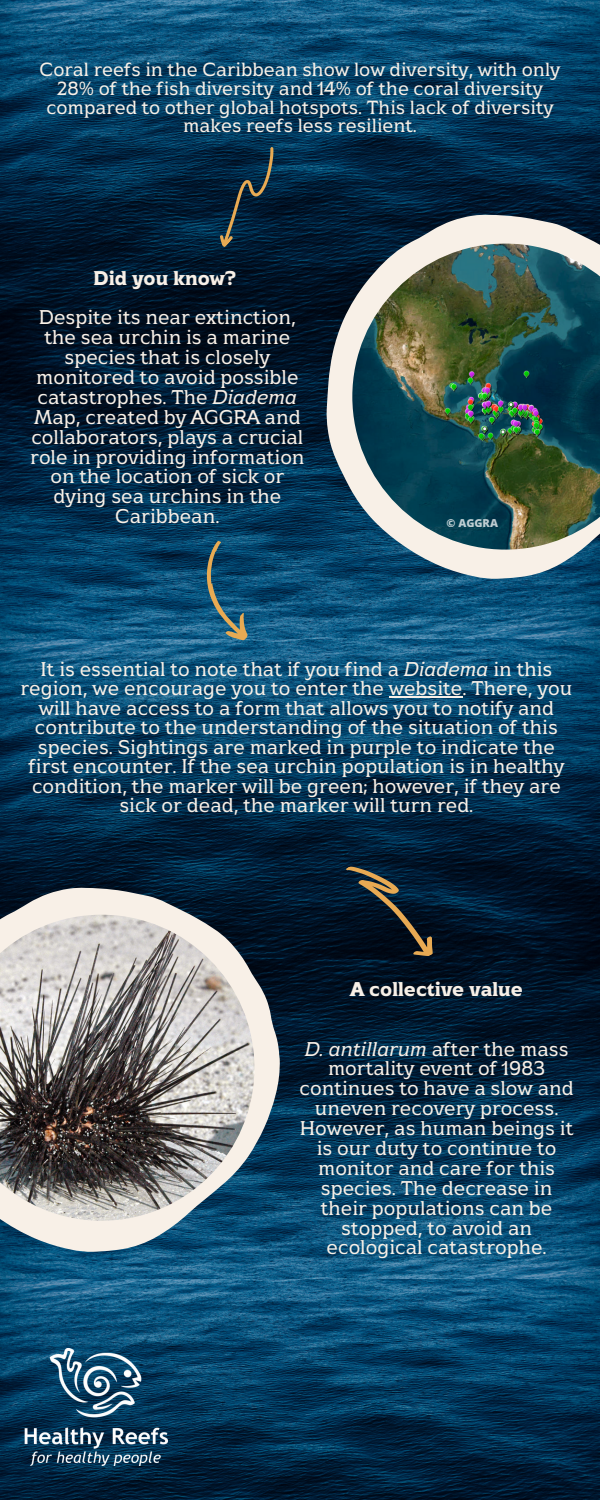
<style>
.page{position:relative;width:600px;height:1500px;background:#fff}
.page>*{position:absolute;margin:0;border:0;box-sizing:border-box;transform-origin:0 0}
.t1{font:19.9px/19.9px "Atsanee";color:#f8f0e7;text-align:center}
.t2{font:700 19.9px "Atsanee";color:#f8f0e7}
.t3{font:19px/18.8px "Atsanee";color:#f8f0e7;text-align:center}
.t4{font:800 11px "Open Sans";color:#fff}
.s1{font-style:italic}
</style>
<div class="page">
<img style="left:0;top:0;width:600px;height:1500px">
<svg style="left:326px;top:215px;width:274px;height:364px;background:#6c7f8c"></svg>
<img style="left:352px;top:244px;width:248px;height:306px">
<svg style="left:0;top:888px;width:280px;height:364px;background:#677e8c"></svg>
<img style="left:0;top:915px;width:254px;height:306px">
<hr style="left:389px;top:697px;width:73px;height:1px;background:#f8f0e7">
<svg style="left:200px;top:146px;width:96px;height:102px;background:#0b283e"></svg>
<svg style="left:193px;top:540px;width:61px;height:107px;background:#215974"></svg>
<svg style="left:346px;top:848px;width:93px;height:124px;background:#14212c"></svg>
<img style="left:24px;top:1348px;width:143px;height:118px">
<p class="t3" style="left:40px;top:61px;width:522px">Coral reefs in the Caribbean show low diversity, with only 28% of the fish diversity and 14% of the coral diversity compared to other global hotspots. This lack of diversity makes reefs less resilient.</p>
<p class="t2" style="left:94px;top:269px;width:144px">Did you know?</p>
<p class="t1" style="left:30px;top:308px;width:276px">Despite its near extinction, the sea urchin is a marine species that is closely monitored to avoid possible catastrophes. The <span class="s1">Diadema<br></span>Map, created by AGGRA and collaborators, plays a crucial role in providing information on the location of sick or dying sea urchins in the<br>Caribbean.</p>
<p class="t4" style="left:446px;top:515px;width:53px">© AGGRA</p>
<p class="t1" style="left:20px;top:660px;width:553px;line-height:19.5px">It is essential to note that if you find a <span class="s1">Diadema</span> in this region, we encourage you to enter the website. There, you will have access to a form that allows you to notify and contribute to the understanding of the situation of this species. Sightings are marked in purple to indicate the first encounter. If the sea urchin population is in healthy condition, the marker will be green; however, if they are sick or dead, the marker will turn red.</p>
<p class="t2" style="left:350px;top:980px;width:174px">A collective value</p>
<p class="t1" style="left:300px;top:1040px;width:276px"><span class="s1">D. antillarum</span> after the mass mortality event of 1983 continues to have a slow and uneven recovery process.<br>However, as human beings it is our duty to continue to monitor and care for this species. The decrease in their populations can be stopped, to avoid an ecological catastrophe.</p>
</div>
